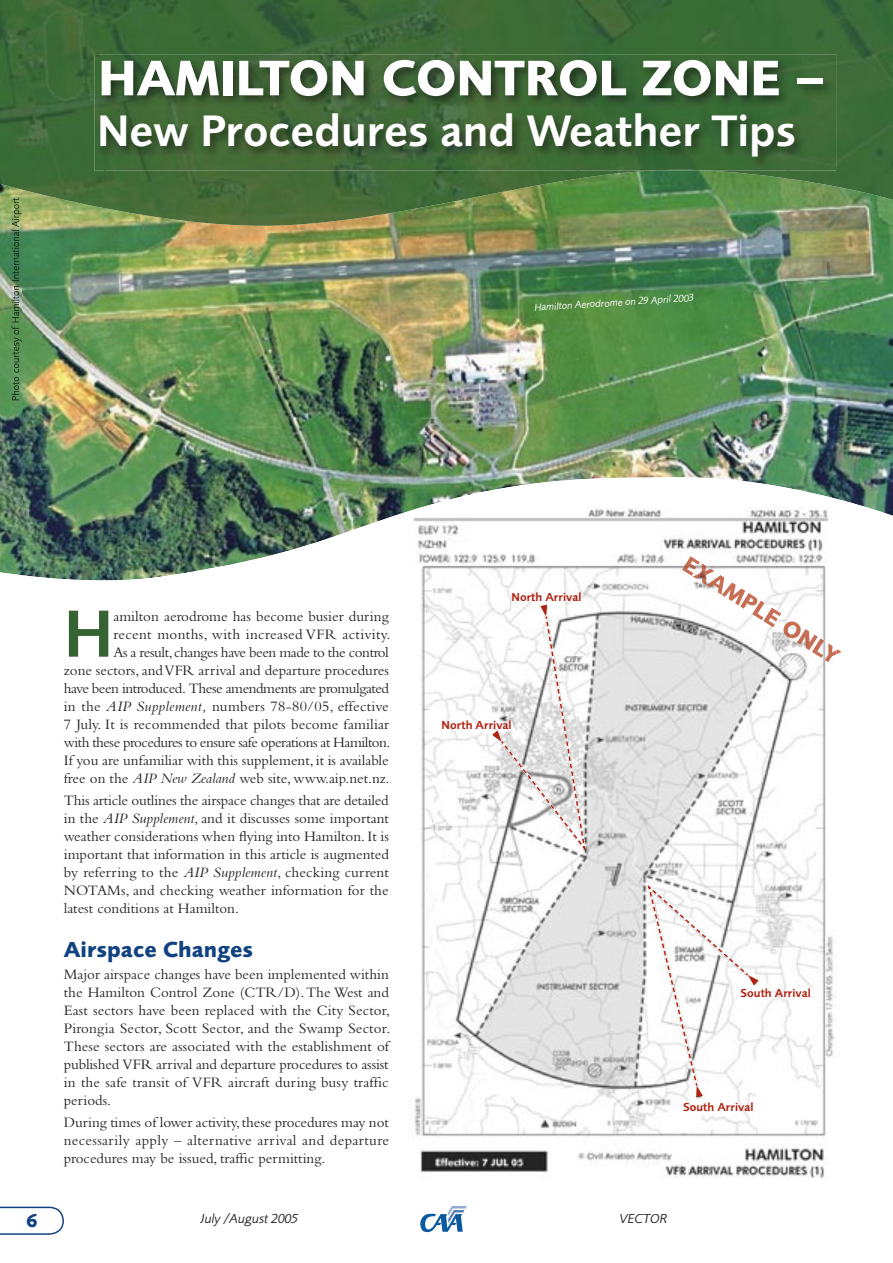
<style>
.page{position:relative;width:893px;height:1263px;background:#fff}
.page>*{position:absolute;margin:0;border:0;box-sizing:border-box;transform-origin:0 0}
.t1{font:600 69px "Foundry Sans";color:#356331}
.t2{font:700 51.75px "Foundry Sans";color:#fff}
.t3{font:600 45.75px "Foundry Sans";color:#fff}
.t4{font:700 22.5px "Foundry Sans";color:#114281}
.t5{font:700 19.5px "Foundry Sans";color:#114281}
.t6{font:15px/18px "Bembo";color:#252525;text-align:justify}
.t7{font:italic 13.5px "Foundry Sans";color:#252525}
.t8{font:600 12px "Foundry Sans";color:#af2212}
.t9{font:italic 10.5px "Foundry Sans";color:#fff}
.s1{font-style:italic}
</style>
<div class="page">
<img style="left:0;top:181px;width:893px;height:293px">
<img style="left:0;top:474px;width:893px;height:107px">
<svg style="left:0;top:1206px;width:64px;height:29px"></svg>
<svg style="left:420px;top:1206px;width:47px;height:26px"></svg>
<img style="left:408px;top:506px;width:428px;height:672px">
<img style="left:0;top:0;width:893px;height:90px">
<img style="left:0;top:90px;width:104px;height:136px">
<img style="left:788px;top:90px;width:105px;height:136px">
<img style="left:104px;top:170px;width:474px;height:56px">
<img style="left:577px;top:170px;width:211px;height:11px">
<img style="left:658px;top:170px;width:45px;height:1px">
<img style="left:94px;top:55px;width:742px;height:115px">
<img style="left:11px;top:198px;width:11px;height:202px">
<svg style="left:492px;top:605px;width:94px;height:246px"></svg>
<svg style="left:647px;top:883px;width:111px;height:214px"></svg>
<img style="left:682px;top:556px;width:154px;height:110px">
<h2 class="t2" style="left:98px;top:48px;width:728px">HAMILTON CONTROL ZONE –</h2>
<h3 class="t3" style="left:97px;top:104px;width:700px">New Procedures and Weather Tips</h3>
<p class="t9" style="left:534px;top:302px;width:162px;rotate:-4deg">Hamilton Aerodrome on 29 April 2003</p>
<h1 class="t1" style="left:64px;top:593px;width:51px">H</h1>
<p class="t6" style="left:64px;top:607px;width:328px;text-align:right">amilton aerodrome has become busier during<br>recent months, with increased VFR activity.<br>As a result, changes have been made to the control<br>zone sectors, and VFR arrival and departure procedures have been introduced. These amendments are promulgated in the <span class="s1">AIP Supplement,</span> numbers 78-80/05, effective 7 July. It is recommended that pilots become familiar with these procedures to ensure safe operations at Hamilton.<br>If you are unfamiliar with this supplement, it is available free on the <span class="s1">AIP New Zealand</span> web site, www.aip.net.nz.</p>
<p class="t6" style="left:64px;top:791px;width:327px">This article outlines the airspace changes that are detailed in the <span class="s1">AIP Supplement</span>, and it discusses some important weather considerations when flying into Hamilton. It is important that information in this article is augmented by referring to the <span class="s1">AIP Supplement</span>, checking current NOTAMs, and checking weather information for the latest conditions at Hamilton.</p>
<h3 class="t4" style="left:64px;top:936px;width:191px">Airspace Changes</h3>
<p class="t6" style="left:64px;top:965px;width:328px">Major airspace changes have been implemented within the Hamilton Control Zone (CTR/D). The West and East sectors have been replaced with the City Sector, Pirongia Sector, Scott Sector, and the Swamp Sector.<br>These sectors are associated with the establishment of published VFR arrival and departure procedures to assist in the safe transit of VFR aircraft during busy traffic periods.</p>
<p class="t6" style="left:64px;top:1113px;width:327px">During times of lower activity, these procedures may not necessarily apply – alternative arrival and departure procedures may be issued, traffic permitting.</p>
<p class="t8" style="left:511px;top:590px;width:72px">North Arrival</p>
<p class="t8" style="left:442px;top:718px;width:72px">North Arrival</p>
<p class="t8" style="left:741px;top:986px;width:72px">South Arrival</p>
<p class="t8" style="left:683px;top:1100px;width:72px">South Arrival</p>
<h3 class="t5" style="left:26px;top:1209px;width:14px">6</h3>
<p class="t7" style="left:200px;top:1211px;width:99px">July /August 2005</p>
<p class="t7" style="left:619px;top:1211px;width:50px">VECTOR</p>
</div>
